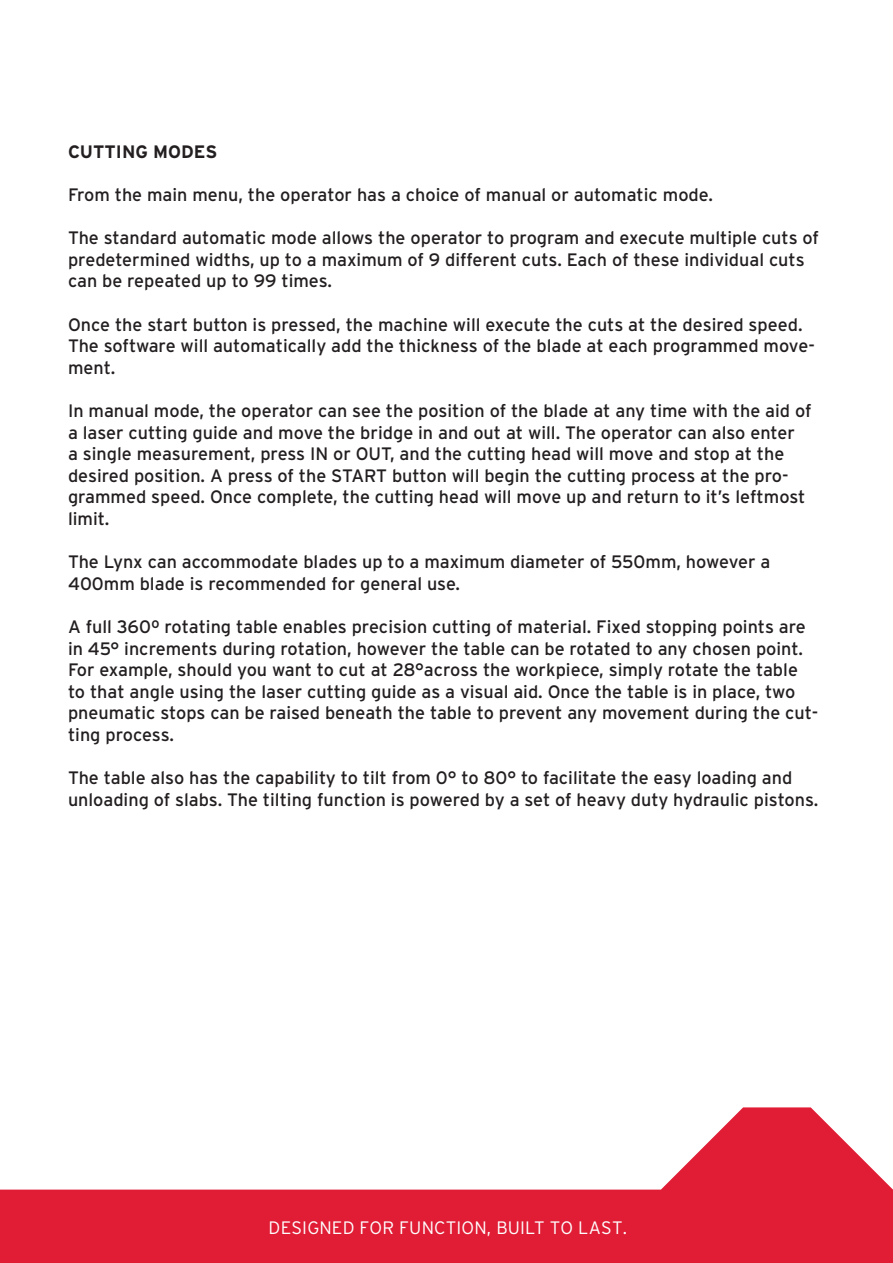
<style>
.page{position:relative;width:893px;height:1263px;background:#fff}
.page>*{position:absolute;margin:0;border:0;box-sizing:border-box;transform-origin:0 0}
.t1{font:18px/21.6px "Interstate";color:#231f20}
.t2{font:300 18px "Interstate";letter-spacing:.01em;color:#fff}
.t3{font:700 18px "Interstate";color:#231f20}
</style>
<div class="page">
<svg style="left:0;top:1107px;width:893px;height:156px;fill:#e01d35"></svg>
<p class="t3" style="left:68px;top:141px;width:151px">CUTTING MODES</p>
<p class="t1" style="left:68px;top:184px;width:646px">From the main menu, the operator has a choice of manual or automatic mode.</p>
<p class="t1" style="left:68px;top:227px;width:752px">The standard automatic mode allows the operator to program and execute multiple cuts of predetermined widths, up to a maximum of 9 different cuts. Each of these individual cuts can be repeated up to 99 times.</p>
<p class="t1" style="left:68px;top:313px;width:748px">Once the start button is pressed, the machine will execute the cuts at the desired speed.<br>The software will automatically add the thickness of the blade at each programmed move&shy;ment.</p>
<p class="t1" style="left:68px;top:400px;width:745px">In manual mode, the operator can see the position of the blade at any time with the aid of a laser cutting guide and move the bridge in and out at will. The operator can also enter<br>a single measurement, press IN or OUT, and the cutting head will move and stop at the desired position. A press of the START button will begin the cutting process at the pro&shy;grammed speed. Once complete, the cutting head will move up and return to it’s leftmost limit.</p>
<p class="t1" style="left:68px;top:551px;width:704px">The Lynx can accommodate blades up to a maximum diameter of 550mm, however a<br>400mm blade is recommended for general use.</p>
<p class="t1" style="left:68px;top:616px;width:752px">A full 360º rotating table enables precision cutting of material. Fixed stopping points are in 45° increments during rotation, however the table can be rotated to any chosen point.<br>For example, should you want to cut at 28°across the workpiece, simply rotate the table to that angle using the laser cutting guide as a visual aid. Once the table is in place, two pneumatic stops can be raised beneath the table to prevent any movement during the cut&shy;ting process.</p>
<p class="t1" style="left:68px;top:767px;width:752px">The table also has the capability to tilt from 0° to 80° to facilitate the easy loading and unloading of slabs. The tilting function is powered by a set of heavy duty hydraulic pistons.</p>
<p class="t2" style="left:269px;top:1217px;width:360px">DESIGNED FOR FUNCTION, BUILT TO LAST.</p>
</div>
